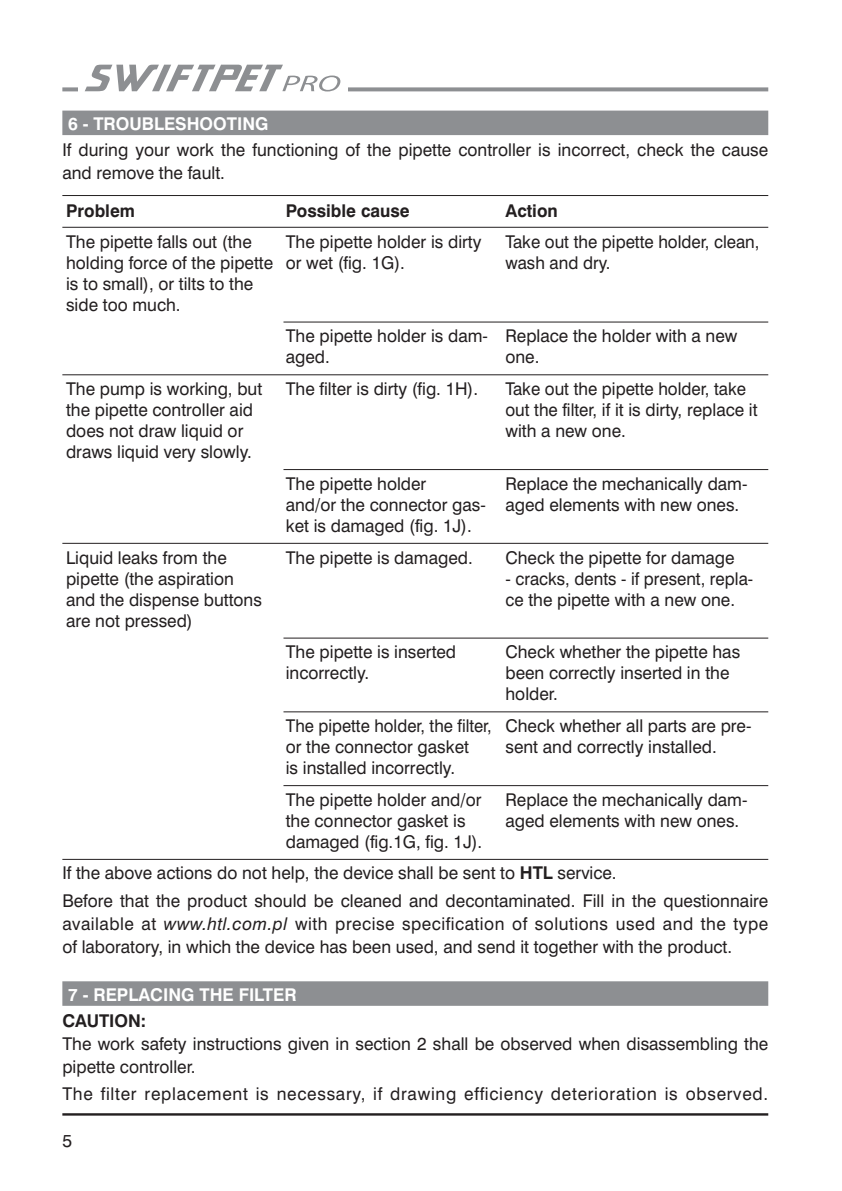
<style>
.page{position:relative;width:842px;height:1191px;background:#fff}
.page>*{position:absolute;margin:0;border:0;box-sizing:border-box;transform-origin:0 0}
.t1{font:17.6px/21px "Swiss 721 PL";color:#231f20}
.t2{font:17.6px/21px "Swiss 721 PL";color:#231f20;scale:.96 1}
.t3{font:17.6px "Swiss 721 PL";letter-spacing:.04em;color:#231f20}
.t4{font:17.6px/21px "Swiss 721 PL";color:#231f20;scale:.95 1}
.t5{font:700 17.6px "Swiss 721 PL";color:#fff}
.t6{font:700 17.6px "Swiss 721 PL";color:#231f20}
.s1{font-weight:700}
.s2{font-style:italic}
</style>
<div class="page">
<div style="left:62px;top:111px;width:706px;height:24px;background:#8d8f92"></div>
<hr style="left:62px;top:195px;width:706px;height:1px;background:#231f20">
<hr style="left:62px;top:227px;width:706px;height:1px;background:#231f20">
<hr style="left:283px;top:321px;width:485px;height:1px;background:#231f20">
<hr style="left:62px;top:374px;width:706px;height:1px;background:#231f20">
<hr style="left:283px;top:469px;width:485px;height:1px;background:#231f20">
<hr style="left:62px;top:543px;width:706px;height:1px;background:#231f20">
<hr style="left:283px;top:637px;width:485px;height:1px;background:#231f20">
<hr style="left:283px;top:711px;width:485px;height:1px;background:#231f20">
<hr style="left:283px;top:785px;width:485px;height:1px;background:#231f20">
<hr style="left:62px;top:859px;width:706px;height:1px;background:#231f20">
<div style="left:62px;top:981px;width:706px;height:24px;background:#8d8f92"></div>
<hr style="left:62px;top:1113px;width:706px;height:2px;background:#231f20">
<svg style="left:62px;top:87px;width:706px;height:4px;background:#989a9d"></svg>
<div style="left:78px;top:57px;width:269px;height:39px;background:#fff"></div>
<svg style="left:85px;top:65px;width:255px;height:26px"></svg>
<p class="t5" style="left:68px;top:117px;width:202px">6 - TROUBLESHOOTING</p>
<p class="t1" style="left:62px;top:140px;width:707px;line-height:22.8px">If during your work the functioning of the pipette controller is incorrect, check the cause and remove the fault.</p>
<p class="t6" style="left:66px;top:204px;width:70px">Problem</p>
<p class="t6" style="left:286px;top:204px;width:125px">Possible cause</p>
<p class="t6" style="left:505px;top:204px;width:54px">Action</p>
<p class="t2" style="left:505px;top:233px;width:266px">Take out the pipette holder, clean, wash and dry.</p>
<p class="t1" style="left:66px;top:233px;width:209px">The pipette falls out (the holding force of the pipette is to small), or tilts to the side too much.</p>
<p class="t1" style="left:286px;top:233px;width:197px">The pipette holder is dirty or wet (fig. 1G).</p>
<p class="t1" style="left:286px;top:327px;width:204px">The pipette holder is dam&shy;aged.</p>
<p class="t1" style="left:66px;top:380px;width:198px">The pump is working, but</p>
<p class="t1" style="left:286px;top:380px;width:194px">The filter is dirty (fig. 1H).</p>
<p class="t1" style="left:66px;top:401px;width:188px">the pipette controller aid does not draw liquid or draws liquid very slowly.</p>
<p class="t1" style="left:286px;top:475px;width:201px">The pipette holder<br>and/or the connector gas&shy;ket is damaged (fig. 1J).</p>
<p class="t1" style="left:66px;top:549px;width:162px">Liquid leaks from the</p>
<p class="t1" style="left:286px;top:549px;width:188px">The pipette is damaged.</p>
<p class="t1" style="left:66px;top:570px;width:197px">pipette (the aspiration and the dispense buttons are not pressed)</p>
<p class="t1" style="left:286px;top:643px;width:172px">The pipette is inserted incorrectly.</p>
<p class="t4" style="left:286px;top:717px;width:218px">The pipette holder, the filter, or the connector gasket<br>is installed incorrectly.</p>
<p class="t1" style="left:286px;top:791px;width:198px">The pipette holder and/or the connector gasket is damaged (fig.1G, fig. 1J).</p>
<p class="t1" style="left:505px;top:327px;width:233px">Replace the holder with a new one.</p>
<p class="t2" style="left:505px;top:380px;width:264px">Take out the pipette holder, take out the filter, if it is dirty, replace it with a new one.</p>
<p class="t1" style="left:505px;top:475px;width:243px">Replace the mechanically dam&shy;aged elements with new ones.</p>
<p class="t1" style="left:505px;top:549px;width:231px">Check the pipette for damage</p>
<p class="t1" style="left:505px;top:570px;width:249px">- cracks, dents - if present, repla - ce the pipette with a new one.</p>
<p class="t1" style="left:505px;top:643px;width:236px">Check whether the pipette has been correctly inserted in the holder.</p>
<p class="t1" style="left:505px;top:717px;width:247px">Check whether all parts are pre - sent and correctly installed.</p>
<p class="t1" style="left:505px;top:791px;width:243px">Replace the mechanically dam&shy;aged elements with new ones.</p>
<p class="t1" style="left:62px;top:861px;width:707px;line-height:28px">If the above actions do not help, the device shall be sent to <span class="s1">HTL</span> service.<br>Before that the product should be cleaned and decontaminated. Fill in the questionnaire</p>
<p class="t1" style="left:62px;top:914px;width:707px;line-height:22.8px">available at <span class="s2">www.htl.com.pl</span> with precise specification of solutions used and the type of laboratory, in which the device has been used, and send it together with the product.</p>
<p class="t5" style="left:68px;top:988px;width:230px">7 - REPLACING THE FILTER</p>
<p class="t6" style="left:62px;top:1014px;width:85px">CAUTION:</p>
<p class="t1" style="left:62px;top:1034px;width:707px;line-height:22.8px">The work safety instructions given in section 2 shall be observed when disassembling the pipette controller.</p>
<p class="t3" style="left:62px;top:1087px;width:707px">The filter replacement is necessary, if drawing efficiency deterioration is observed.</p>
<p class="t1" style="left:62px;top:1132px;width:11px">5</p>
</div>
